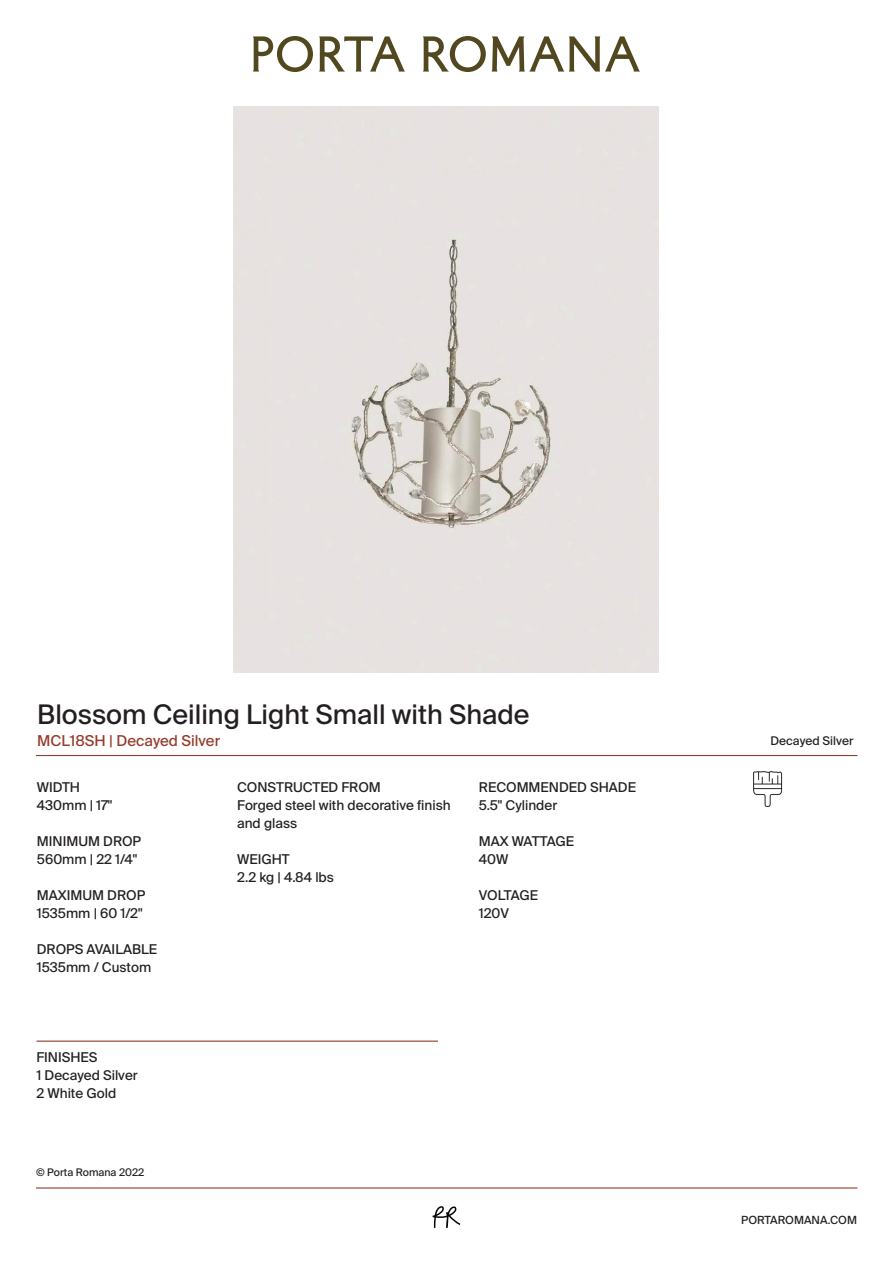
<style>
.page{position:relative;width:893px;height:1263px;background:#fff}
.page>*{position:absolute;margin:0;border:0;box-sizing:border-box;transform-origin:0 0}
.t1{font:27px "Suisse Intl";color:#231f20}
.t2{font:15px "Suisse Intl";color:#943b2a}
.t3{font:13.5px/18px "Suisse Intl";color:#231f20}
.t4{font:12px "Suisse Intl";color:#231f20}
.t5{font:11.25px "Suisse Intl";color:#231f20}
.t6{font:10.5px "Suisse Intl";color:#231f20}
</style>
<div class="page">
<hr style="left:36px;top:755px;width:821px;height:1px;background:#943b2a">
<svg style="left:253px;top:36px;width:60px;height:36px"></svg>
<svg style="left:319px;top:36px;width:86px;height:36px"></svg>
<svg style="left:423px;top:36px;width:63px;height:36px"></svg>
<svg style="left:492px;top:36px;width:148px;height:36px"></svg>
<hr style="left:36px;top:1040px;width:402px;height:2px;background:#943b2a">
<svg style="left:433px;top:1206px;width:27px;height:22px"></svg>
<hr style="left:36px;top:1187px;width:821px;height:1px;background:#943b2a">
<img style="left:753px;top:772px;width:30px;height:35px">
<div style="left:234px;top:107px;width:425px;height:565px;background:#e7e1e1"></div>
<h1 class="t1" style="left:37px;top:698px;width:494px">Blossom Ceiling Light Small with Shade</h1>
<p class="t2" style="left:37px;top:732px;width:184px">MCL18SH | Decayed Silver</p>
<p class="t3" style="left:37px;top:778px;width:77px">WIDTH<br>430mm | 17"</p>
<p class="t3" style="left:37px;top:832px;width:106px">MINIMUM DROP<br>560mm | 22 1/4"</p>
<p class="t3" style="left:37px;top:886px;width:110px">MAXIMUM DROP<br>1535mm | 60 1/2"</p>
<p class="t3" style="left:37px;top:940px;width:122px">DROPS AVAILABLE<br>1535mm / Custom</p>
<p class="t3" style="left:36px;top:1048px;width:103px">FINISHES<br>1 Decayed Silver<br>2 White Gold</p>
<p class="t6" style="left:36px;top:1166px;width:110px">© Porta Romana 2022</p>
<p class="t3" style="left:237px;top:778px;width:215px">CONSTRUCTED FROM<br>Forged steel with decorative finish and glass</p>
<p class="t3" style="left:237px;top:850px;width:98px">WEIGHT<br>2.2 kg | 4.84 lbs</p>
<p class="t3" style="left:479px;top:778px;width:159px">RECOMMENDED SHADE<br>5.5" Cylinder</p>
<p class="t3" style="left:479px;top:832px;width:97px">MAX WATTAGE<br>40W</p>
<p class="t3" style="left:479px;top:886px;width:61px">VOLTAGE<br>120V</p>
<p class="t4" style="left:771px;top:734px;width:84px">Decayed Silver</p>
<p class="t5" style="left:741px;top:1213px;width:117px">PORTAROMANA.COM</p>
</div>
